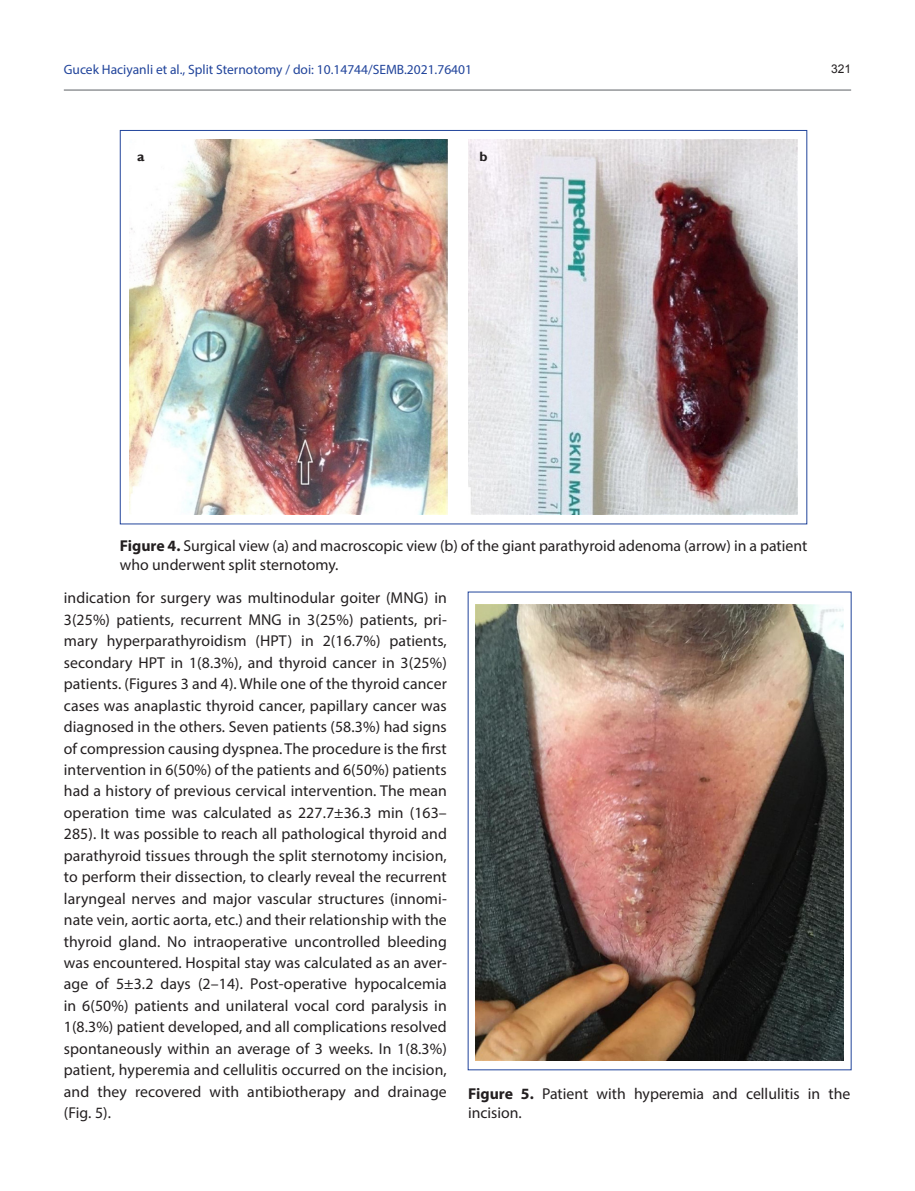
<style>
.page{position:relative;width:915px;height:1191px;background:#fff}
.page>*{position:absolute;margin:0;border:0;box-sizing:border-box;transform-origin:0 0}
.TX{font:15.75px/21.5px "Myriad Pro";letter-spacing:.005em;color:#231f20;text-align:justify}
.FGC{font:15.75px/19.5px "Myriad Pro";color:#231f20}
.t1{font:13.5px "Myriad Pro";color:#21449b}
.grafik_baslik{font:700 13.5px "Gill Sans";color:#231f20}
.t2{font:12px "Arial";color:#231f20}
.s1{font-weight:700}
</style>
<div class="page">
<hr style="left:64px;top:89px;width:786px;height:2px;background:#939598">
<img style="left:129px;top:140px;width:318px;height:375px">
<img style="left:468px;top:140px;width:329px;height:375px">
<img style="left:475px;top:604px;width:368px;height:456px">
<p class="t1" style="left:64px;top:61px;width:409px">Gucek Haciyanli et al., Split Sternotomy / doi: 10.14744/SEMB.2021.76401</p>
<p class="t2" style="left:830px;top:60px;width:22px">321</p>
<p class="grafik_baslik" style="left:137px;top:148px;width:9px">a</p>
<p class="grafik_baslik" style="left:479px;top:148px;width:10px">b</p>
<p class="FGC" style="left:120px;top:535px;width:688px"><span class="s1">Figure 4.</span> Surgical view (a) and macroscopic view (b) of the giant parathyroid adenoma (arrow) in a patient who underwent split sternotomy.</p>
<p class="TX" style="left:64px;top:587px;width:384px">indication for surgery was multinodular goiter (MNG) in 3(25%) patients, recurrent MNG in 3(25%) patients, pri&shy;mary hyperparathyroidism (HPT) in 2(16.7%) patients, secondary HPT in 1(8.3%), and thyroid cancer in 3(25%) patients. (Figures 3 and 4). While one of the thyroid cancer cases was anaplastic thyroid cancer, papillary cancer was diagnosed in the others. Seven patients (58.3%) had signs of compression causing dyspnea. The procedure is the first intervention in 6(50%) of the patients and 6(50%) patients had a history of previous cervical intervention. The mean operation time was calculated as 227.7±36.3 min (163– 285). It was possible to reach all pathological thyroid and parathyroid tissues through the split sternotomy incision, to perform their dissection, to clearly reveal the recurrent laryngeal nerves and major vascular structures (innomi&shy;nate vein, aortic aorta, etc.) and their relationship with the thyroid gland. No intraoperative uncontrolled bleeding was encountered. Hospital stay was calculated as an aver&shy;age of 5±3.2 days (2–14). Post-operative hypocalcemia in 6(50%) patients and unilateral vocal cord paralysis in 1(8.3%) patient developed, and all complications resolved spontaneously within an average of 3 weeks. In 1(8.3%) patient, hyperemia and cellulitis occurred on the incision, and they recovered with antibiotherapy and drainage (Fig. 5).</p>
<p class="FGC" style="left:468px;top:1083px;width:383px"><span class="s1">Figure 5.</span> Patient with hyperemia and cellulitis in the incision.</p>
</div>
